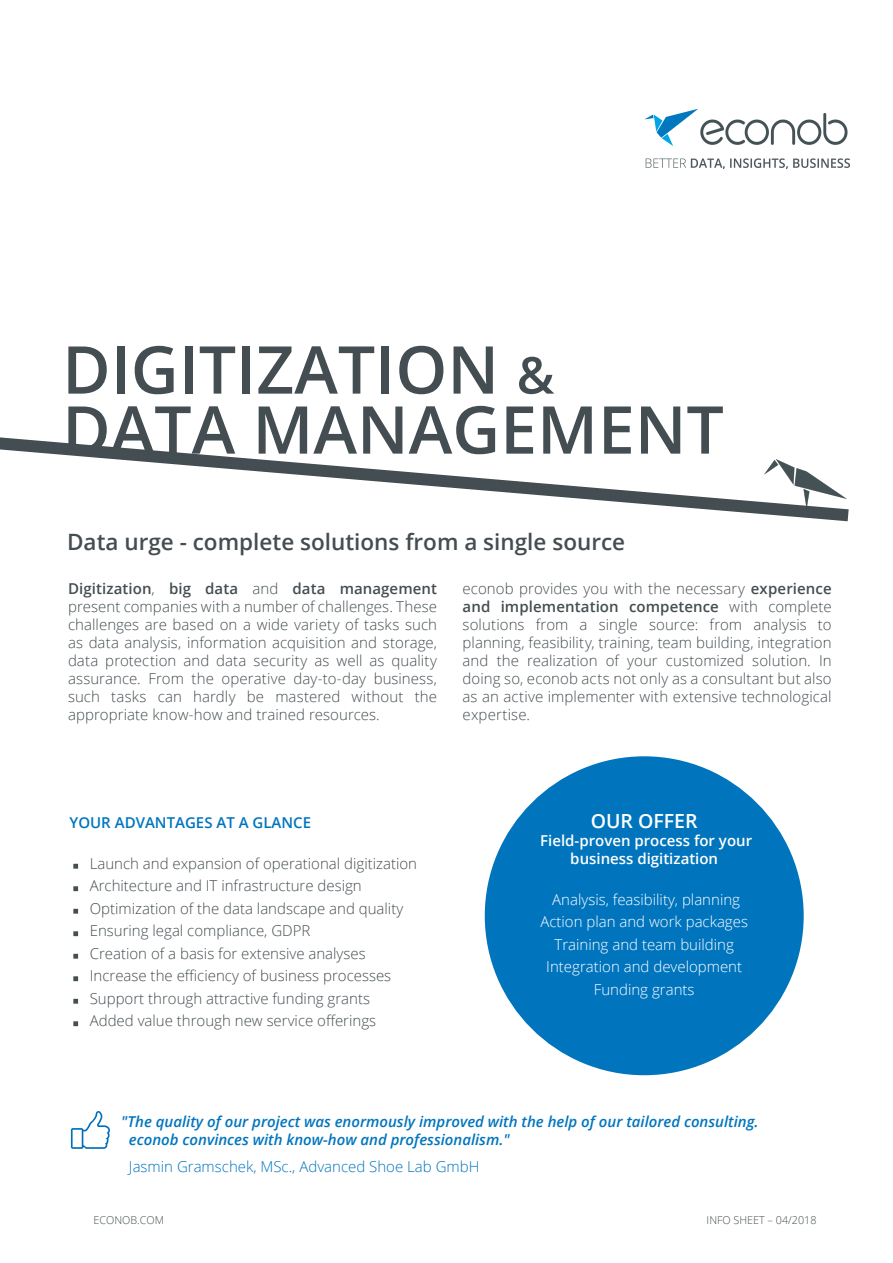
<style>
.page{position:relative;width:893px;height:1263px;background:#fff}
.page>*{position:absolute;margin:0;border:0;box-sizing:border-box;transform-origin:0 0}
.t1{font:600 66px/60px "Open Sans";color:#444d51}
.t2{font:600 22.5px "Open Sans";color:#444d51}
.t3{font:600 19.5px "Open Sans";color:#fff}
.t4{font:300 15px/18px "Open Sans";color:#444d51;text-align:justify}
.t5{font:italic 600 15px/18px "Open Sans";color:#0075be}
.t6{font:300 15px/22.5px "Open Sans";color:#fff;text-align:center}
.t7{font:600 15px/18px "Open Sans";color:#fff;text-align:center}
.t8{font:300 15px "Open Sans";color:#0075be}
.t9{font:600 15px "Open Sans";color:#0075be}
.t10{font:300 10.8px "Open Sans";color:#444d51}
.s1{font-size:51px}
.s2{font-weight:600}
</style>
<div class="page">
<svg style="left:73px;top:864px;width:5px;height:4px"></svg>
<svg style="left:73px;top:886px;width:5px;height:5px"></svg>
<svg style="left:73px;top:909px;width:5px;height:5px"></svg>
<svg style="left:73px;top:931px;width:5px;height:5px"></svg>
<svg style="left:73px;top:954px;width:5px;height:5px"></svg>
<svg style="left:73px;top:976px;width:5px;height:5px"></svg>
<svg style="left:73px;top:999px;width:5px;height:5px"></svg>
<svg style="left:73px;top:1021px;width:5px;height:5px"></svg>
<svg style="left:0;top:437px;width:849px;height:85px"></svg>
<svg style="left:71px;top:1111px;width:39px;height:38px"></svg>
<img style="left:764px;top:459px;width:83px;height:49px">
<div style="left:485px;top:756px;width:319px;height:319px;background:#0075be;border-radius:50%"></div>
<img style="left:644px;top:108px;width:206px;height:61px">
<h1 class="t1" style="left:62px;top:338px;width:663px">DIGITIZATION <span class="s1">&amp;<br></span>DATA MANAGEMENT</h1>
<h2 class="t2" style="left:67px;top:526px;width:560px">Data urge - complete solutions from a single source</h2>
<p class="t4" style="left:68px;top:579px;width:371px"><span class="s2">Digitization</span>, <span class="s2">big data</span> and <span class="s2">data management </span>present companies with a number of challenges. These challenges are based on a wide variety of tasks such as data analysis, information acquisition and storage, data protection and data security as well as quality assurance. From the operative day-to-day business, such tasks can hardly be mastered without the appropriate know-how and trained resources.</p>
<p class="t4" style="left:463px;top:579px;width:371px">econob provides you with the necessary <span class="s2">experience and implementation competence</span> with complete solutions from a single source: from analysis to planning, feasibility, training, team building, integration and the realization of your customized solution. In doing so, econob acts not only as a consultant but also as an active implementer with extensive technological expertise.</p>
<p class="t9" style="left:69px;top:812px;width:243px">YOUR ADVANTAGES AT A GLANCE</p>
<p class="t4" style="left:90px;top:851px;width:329px;line-height:22.5px;text-align:left">Launch and expansion of operational digitization Architecture and IT infrastructure design Optimization of the data landscape and quality Ensuring legal compliance, GDPR<br>Creation of a basis for extensive analyses Increase the efficiency of business processes Support through attractive funding grants Added value through new service offerings</p>
<h3 class="t3" style="left:591px;top:808px;width:108px">OUR OFFER</h3>
<p class="t7" style="left:540px;top:831px;width:213px">Field-proven process for your business digitization</p>
<p class="t6" style="left:540px;top:887px;width:209px">Analysis, feasibility, planning<br>Action plan and work packages<br>Training and team building<br>Integration and development<br>Funding grants</p>
<p class="t5" style="left:129px;top:1112px;width:631px;text-indent:-8px">"The quality of our project was enormously improved with the help of our tailored consulting. econob convinces with know-how and professionalism."</p>
<p class="t8" style="left:129px;top:1156px;width:352px">Jasmin Gramschek, MSc., Advanced Shoe Lab GmbH</p>
<p class="t10" style="left:94px;top:1213px;width:72px">ECONOB.COM</p>
<p class="t10" style="left:707px;top:1213px;width:111px">INFO SHEET – 04/2018</p>
</div>
